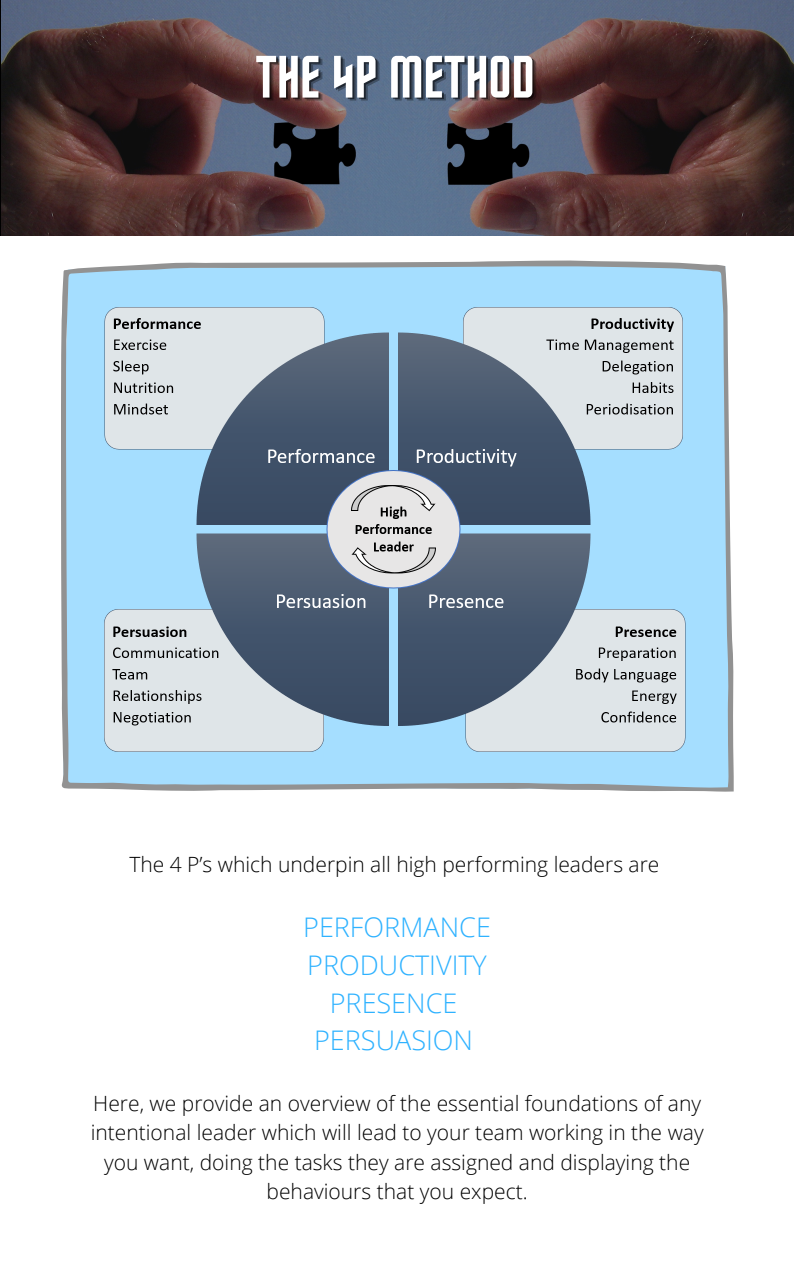
<style>
.page{position:relative;width:794px;height:1266px;background:#fff}
.page>*{position:absolute;margin:0;border:0;box-sizing:border-box;transform-origin:0 0}
.t1{font:60px "Horta";color:#fff}
.t2{font:300 27px "Open Sans";color:#2eb2ff}
.t3{font:300 21px/29.2px "Open Sans";color:#000;text-align:center}
</style>
<div class="page">
<img style="left:1px;top:0;width:792px;height:236px">
<svg style="left:61px;top:260px;width:672px;height:532px;background:#a9d4ed"></svg>
<img style="left:61px;top:308px;width:665px;height:443px">
<p class="t1" style="left:255px;top:52px;width:281px">THE 4P METHOD</p>
<p class="t3" style="left:129px;top:849px;width:531px">The 4 P’s which underpin all high performing leaders are</p>
<p class="t2" style="left:303px;top:908px;width:189px">PERFORMANCE</p>
<p class="t2" style="left:307px;top:946px;width:181px">PRODUCTIVITY</p>
<p class="t2" style="left:329px;top:984px;width:129px">PRESENCE</p>
<p class="t2" style="left:314px;top:1021px;width:160px">PERSUASION</p>
<p class="t3" style="left:91px;top:1088px;width:614px">Here, we provide an overview of the essential foundations of any intentional leader which will lead to your team working in the way you want, doing the tasks they are assigned and displaying the behaviours that you expect.</p>
</div>
